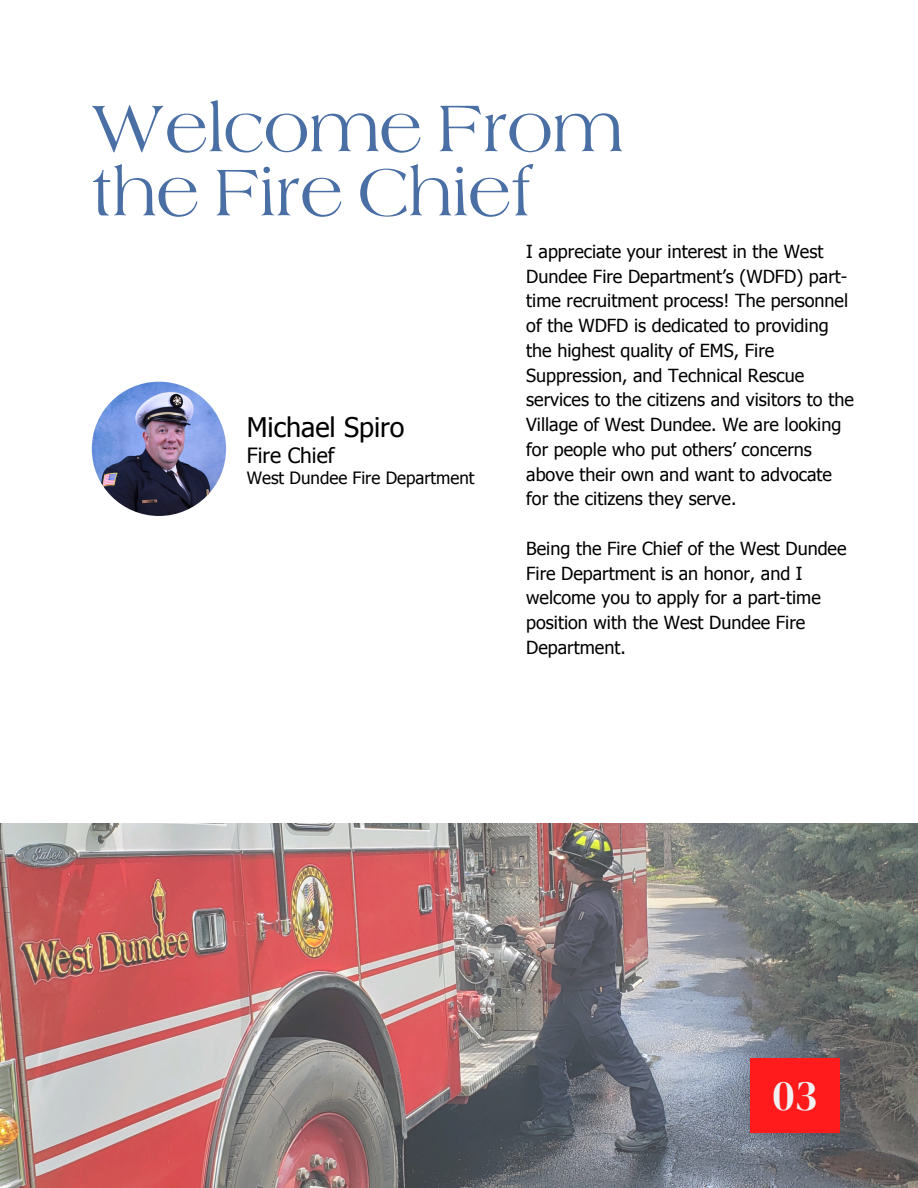
<style>
.page{position:relative;width:918px;height:1188px;background:#fff}
.page>*{position:absolute;margin:0;border:0;box-sizing:border-box;transform-origin:0 0}
.t1{font:59.55px/64.2px "Americana Font";color:#4a6fa5}
.t2{font:42.9px "DM Serif Display";color:#f2f1f2}
.t3{font:27px "Tahoma";color:#000}
.t4{font:21px "Tahoma";color:#000}
.t5{font:18px/24.8px "Tahoma";color:#000}
.t6{font:16.95px "Tahoma";color:#000}
</style>
<div class="page">
<img style="left:0;top:824px;width:918px;height:364px">
<div style="left:750px;top:1058px;width:90px;height:75px;background:#ff1b1c"></div>
<img style="left:92px;top:382px;width:134px;height:134px;border-radius:50%">
<h1 class="t1" style="left:92px;top:95px;width:533px">Welcome From the Fire Chief</h1>
<p class="t5" style="left:526px;top:238px;width:329px">I appreciate your interest in the West Dundee Fire Department’s (WDFD) part&shy;time recruitment process! The personnel of the WDFD is dedicated to providing the highest quality of EMS, Fire Suppression, and Technical Rescue services to the citizens and visitors to the Village of West Dundee. We are looking for people who put others’ concerns above their own and want to advocate for the citizens they serve.</p>
<p class="t5" style="left:526px;top:535px;width:322px">Being the Fire Chief of the West Dundee<br>Fire Department is an honor, and I welcome you to apply for a part-time position with the West Dundee Fire<br>Department.</p>
<h3 class="t3" style="left:247px;top:410px;width:159px">Michael Spiro</h3>
<p class="t4" style="left:247px;top:442px;width:89px">Fire Chief</p>
<p class="t6" style="left:247px;top:467px;width:229px">West Dundee Fire Department</p>
<h2 class="t2" style="left:773px;top:1066px;width:46px">03</h2>
</div>
